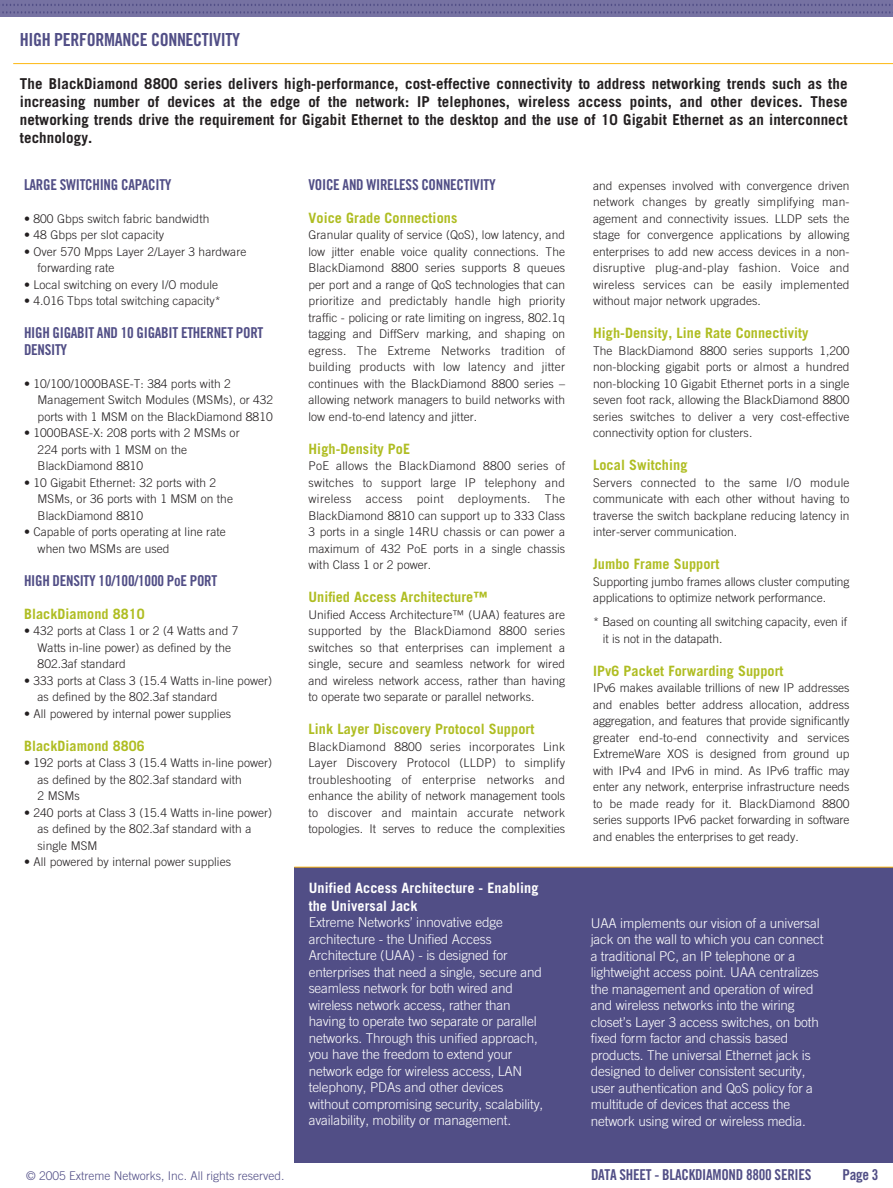
<style>
.page{position:relative;width:893px;height:1188px;background:#fff}
.page>*{position:absolute;margin:0;border:0;box-sizing:border-box;transform-origin:0 0}
.t1{font:18px "Trade Gothic Bold Cond Twenty";letter-spacing:-.02em;color:#514e86}
.t2{font:700 15px/18px "Trade Gothic";letter-spacing:.005em;color:#231f20;text-align:justify}
.t3{font:15px/16.5px "Trade Gothic Bold Cond Twenty";letter-spacing:-.02em;color:#514e86}
.t4{font:700 14.25px "Trade Gothic";letter-spacing:.005em;color:#afbd22}
.t5{font:700 14.25px/17.2px "Trade Gothic";letter-spacing:.005em;color:#fff}
.t6{font:300 13.5px/16.5px "Trade Gothic";letter-spacing:-.01em;color:#fff}
.t7{font:300 12px/16.5px "Trade Gothic";letter-spacing:.005em;color:#231f20}
.t8{font:300 12px "Trade Gothic";color:#514e86}
</style>
<div class="page">
<div style="left:294px;top:867px;width:599px;height:296px;background:#514e86"></div>
<div style="left:0;top:0;width:893px;height:17px;background:#7672a2"></div>
<svg style="left:2px;top:4px;width:891px;height:10px"></svg>
<hr style="left:13px;top:63px;width:880px;height:1px;background:#fdb813">
<hr style="left:294px;top:867px;width:599px;height:1px;background:#fdb813">
<h1 class="t1" style="left:20px;top:33px;width:222px">HIGH PERFORMANCE CONNECTIVITY</h1>
<p class="t2" style="left:20px;top:76px;width:829px">The BlackDiamond 8800 series delivers high-performance, cost-effective connectivity to address networking trends such as the increasing number of devices at the edge of the network: IP telephones, wireless access points, and other devices. These networking trends drive the requirement for Gigabit Ethernet to the desktop and the use of 10 Gigabit Ethernet as an interconnect technology.</p>
<p class="t3" style="left:24px;top:177px;width:149px">LARGE SWITCHING CAPACITY</p>
<p class="t7" style="left:24px;top:211px;width:187px">• 800 Gbps switch fabric bandwidth</p>
<p class="t7" style="left:24px;top:228px;width:142px">• 48 Gbps per slot capacity</p>
<p class="t7" style="left:38px;top:244px;width:210px;text-indent:-14px">• Over 570 Mpps Layer 2/Layer 3 hardware forwarding rate</p>
<p class="t7" style="left:24px;top:277px;width:196px">• Local switching on every I/O module</p>
<p class="t7" style="left:24px;top:294px;width:198px">• 4.016 Tbps total switching capacity*</p>
<p class="t3" style="left:24px;top:326px;width:241px">HIGH GIGABIT AND 10 GIGABIT ETHERNET PORT<br>DENSITY</p>
<p class="t7" style="left:38px;top:376px;width:237px;text-indent:-14px">• 10/100/1000BASE-T: 384 ports with 2<br>Management Switch Modules (MSMs), or 432 ports with 1 MSM on the BlackDiamond 8810</p>
<p class="t7" style="left:38px;top:426px;width:204px;text-indent:-14px">• 1000BASE-X: 208 ports with 2 MSMs or<br>224 ports with 1 MSM on the<br>BlackDiamond 8810</p>
<p class="t7" style="left:38px;top:475px;width:197px;text-indent:-14px">• 10 Gigabit Ethernet: 32 ports with 2<br>MSMs, or 36 ports with 1 MSM on the<br>BlackDiamond 8810</p>
<p class="t7" style="left:38px;top:525px;width:190px;text-indent:-14px">• Capable of ports operating at line rate when two MSMs are used</p>
<p class="t3" style="left:24px;top:573px;width:195px">HIGH DENSITY 10/100/1000 PoE PORT</p>
<p class="t4" style="left:24px;top:608px;width:122px">BlackDiamond 8810</p>
<p class="t7" style="left:38px;top:624px;width:202px;text-indent:-14px">• 432 ports at Class 1 or 2 (4 Watts and 7<br>Watts in-line power) as defined by the<br>802.3af standard</p>
<p class="t7" style="left:38px;top:673px;width:236px;text-indent:-14px">• 333 ports at Class 3 (15.4 Watts in-line power) as defined by the 802.3af standard</p>
<p class="t7" style="left:24px;top:706px;width:209px">• All powered by internal power supplies</p>
<p class="t4" style="left:24px;top:740px;width:122px">BlackDiamond 8806</p>
<p class="t7" style="left:38px;top:756px;width:236px;text-indent:-14px">• 192 ports at Class 3 (15.4 Watts in-line power) as defined by the 802.3af standard with<br>2 MSMs</p>
<p class="t7" style="left:38px;top:805px;width:236px;text-indent:-14px">• 240 ports at Class 3 (15.4 Watts in-line power) as defined by the 802.3af standard with a single MSM</p>
<p class="t7" style="left:24px;top:855px;width:209px">• All powered by internal power supplies</p>
<p class="t3" style="left:309px;top:177px;width:189px">VOICE AND WIRELESS CONNECTIVITY</p>
<p class="t4" style="left:309px;top:212px;width:150px">Voice Grade Connections</p>
<p class="t7" style="left:309px;top:228px;width:258px;text-align:justify">Granular quality of service (QoS), low latency, and low jitter enable voice quality connections. The BlackDiamond 8800 series supports 8 queues per port and a range of QoS technologies that can prioritize and predictably handle high priority traffic - policing or rate limiting on ingress, 802.1q tagging and DiffServ marking, and shaping on egress. The Extreme Networks tradition of building products with low latency and jitter continues with the BlackDiamond 8800 series – allowing network managers to build networks with low end-to-end latency and jitter.</p>
<p class="t4" style="left:309px;top:443px;width:103px">High-Density PoE</p>
<p class="t7" style="left:309px;top:459px;width:258px;text-align:justify">PoE allows the BlackDiamond 8800 series of switches to support large IP telephony and wireless access point deployments. The BlackDiamond 8810 can support up to 333 Class 3 ports in a single 14RU chassis or can power a maximum of 432 PoE ports in a single chassis with Class 1 or 2 power.</p>
<p class="t4" style="left:309px;top:592px;width:181px">Unified Access Architecture™</p>
<p class="t7" style="left:309px;top:607px;width:258px;text-align:justify">Unified Access Architecture™ (UAA) features are supported by the BlackDiamond 8800 series switches so that enterprises can implement a single, secure and seamless network for wired and wireless network access, rather than having to operate two separate or parallel networks.</p>
<p class="t4" style="left:309px;top:724px;width:227px">Link Layer Discovery Protocol Support</p>
<p class="t7" style="left:309px;top:739px;width:258px;text-align:justify">BlackDiamond 8800 series incorporates Link Layer Discovery Protocol (LLDP) to simplify troubleshooting of enterprise networks and enhance the ability of network management tools to discover and maintain accurate network topologies. It serves to reduce the complexities</p>
<p class="t7" style="left:593px;top:178px;width:258px;text-align:justify">and expenses involved with convergence driven network changes by greatly simplifying man&shy;agement and connectivity issues. LLDP sets the stage for convergence applications by allowing enterprises to add new access devices in a non&shy;disruptive plug-and-play fashion. Voice and wireless services can be easily implemented without major network upgrades.</p>
<p class="t4" style="left:593px;top:328px;width:217px">High-Density, Line Rate Connectivity</p>
<p class="t7" style="left:593px;top:343px;width:258px;text-align:justify">The BlackDiamond 8800 series supports 1,200 non-blocking gigabit ports or almost a hundred non-blocking 10 Gigabit Ethernet ports in a single seven foot rack, allowing the BlackDiamond 8800 series switches to deliver a very cost-effective connectivity option for clusters.</p>
<p class="t4" style="left:593px;top:460px;width:96px">Local Switching</p>
<p class="t7" style="left:593px;top:475px;width:258px;text-align:justify">Servers connected to the same I/O module communicate with each other without having to traverse the switch backplane reducing latency in inter-server communication.</p>
<p class="t4" style="left:593px;top:559px;width:128px">Jumbo Frame Support</p>
<p class="t7" style="left:593px;top:574px;width:258px">Supporting jumbo frames allows cluster computing applications to optimize network performance.</p>
<p class="t7" style="left:603px;top:615px;width:246px;text-indent:-10px">* Based on counting all switching capacity, even if it is not in the datapath.</p>
<p class="t4" style="left:593px;top:665px;width:192px">IPv6 Packet Forwarding Support</p>
<p class="t7" style="left:593px;top:681px;width:258px;text-align:justify">IPv6 makes available trillions of new IP addresses and enables better address allocation, address aggregation, and features that provide significantly greater end-to-end connectivity and services ExtremeWare XOS is designed from ground up with IPv4 and IPv6 in mind. As IPv6 traffic may enter any network, enterprise infrastructure needs to be made ready for it. BlackDiamond 8800 series supports IPv6 packet forwarding in software and enables the enterprises to get ready.</p>
<p class="t5" style="left:309px;top:881px;width:231px">Unified Access Architecture - Enabling the Universal Jack</p>
<p class="t6" style="left:309px;top:915px;width:236px">Extreme Networks’ innovative edge architecture - the Unified Access Architecture (UAA) - is designed for enterprises that need a single, secure and seamless network for both wired and wireless network access, rather than having to operate two separate or parallel networks. Through this unified approach, you have the freedom to extend your network edge for wireless access, LAN telephony, PDAs and other devices without compromising security, scalability, availability, mobility or management.</p>
<p class="t6" style="left:591px;top:916px;width:234px">UAA implements our vision of a universal jack on the wall to which you can connect a traditional PC, an IP telephone or a lightweight access point. UAA centralizes the management and operation of wired and wireless networks into the wiring closet’s Layer 3 access switches, on both fixed form factor and chassis based products. The universal Ethernet jack is designed to deliver consistent security, user authentication and QoS policy for a multitude of devices that access the network using wired or wireless media.</p>
<p class="t8" style="left:26px;top:1171px;width:260px">© 2005 Extreme Networks, Inc. All rights reserved.</p>
<p class="t3" style="left:591px;top:1167px;width:222px">DATA SHEET - BLACKDIAMOND 8800 SERIES</p>
<p class="t3" style="left:842px;top:1167px;width:38px">Page 3</p>
</div>
